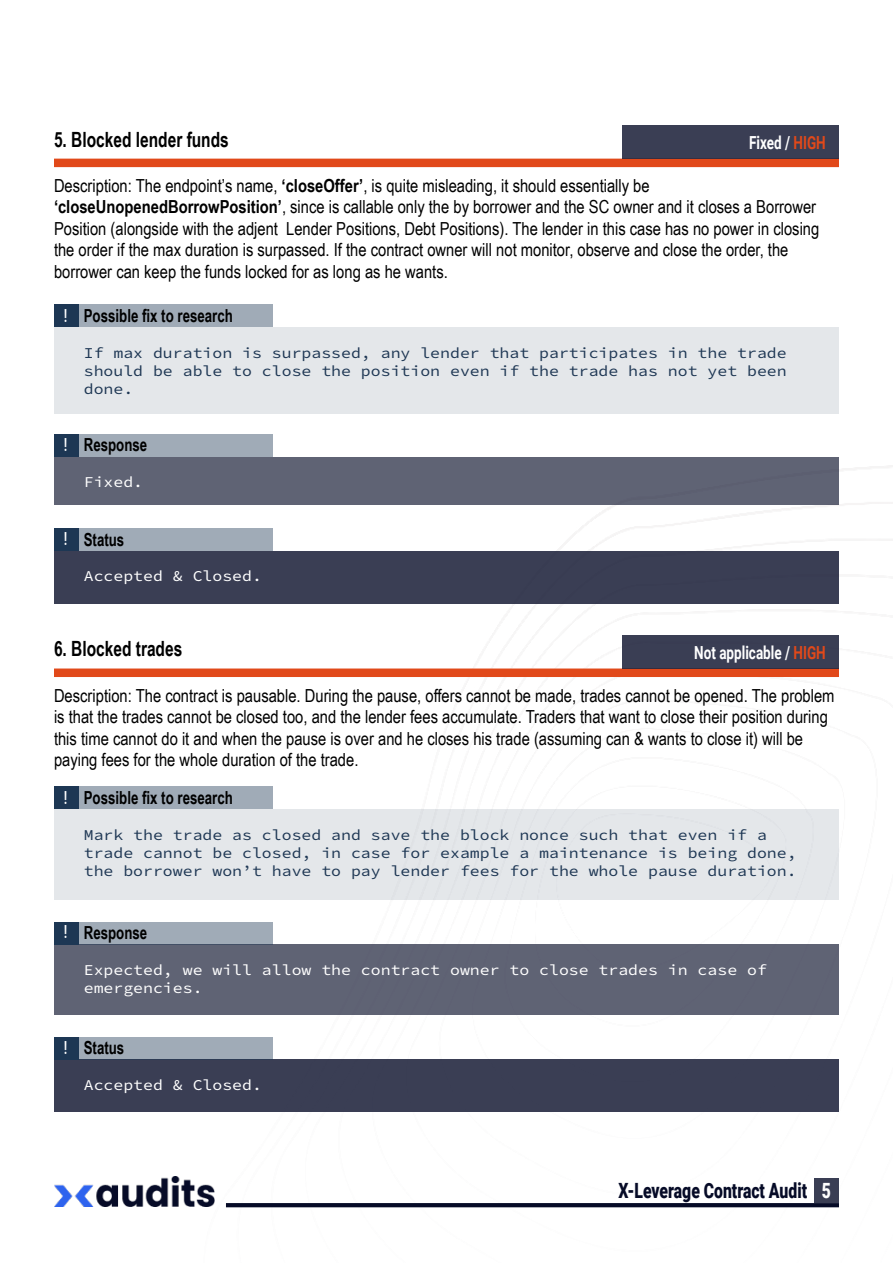
<style>
.page{position:relative;width:893px;height:1263px;background:#fff}
.page>*{position:absolute;margin:0;border:0;box-sizing:border-box;transform-origin:0 0}
.t1{font:700 21px "Arial Narrow";color:#000;scale:.9 1}
.t2{font:900 21px "Roboto";color:#060b27;scale:.75 1}
.t3{font:900 21px "Roboto";color:#fff;scale:.75 1}
.t4{font:18px/21.6px "Arial Narrow";color:#000}
.t5{font:700 18px "Arial Narrow";color:#000;scale:.9 1}
.t6{font:700 18px "Roboto";color:#fff;scale:.75 1}
.t7{font:500 18px "Roboto";color:#fff;scale:.75 1}
.t8{font:15px/18px "Source Code Variable";color:#1e3754;text-align:justify;scale:1.1 1}
.t9{font:15px/18px "Source Code Variable";color:#fff;scale:1.1 1}
.s1{color:#e1491a}
.s2{font-weight:700}
</style>
<div class="page">
<img style="left:203px;top:465px;width:690px;height:743px">
<div style="left:814px;top:1178px;width:25px;height:25px;background:#3a3e54"></div>
<img style="left:54px;top:1176px;width:160px;height:30px">
<svg style="left:226px;top:1203px;width:613px;height:4px;background:#0a0f2a"></svg>
<div style="left:54px;top:327px;width:785px;height:86px;background:#e4e7ea"></div>
<div style="left:54px;top:305px;width:24px;height:22px;background:#1d3754"></div>
<div style="left:78px;top:305px;width:194px;height:22px;background:#a0abb7"></div>
<div style="left:54px;top:159px;width:785px;height:8px;background:#e1491a"></div>
<div style="left:622px;top:125px;width:217px;height:34px;background:#3a3e54"></div>
<div style="left:54px;top:457px;width:785px;height:47px;background:#5f6374"></div>
<div style="left:54px;top:434px;width:24px;height:23px;background:#1d3754"></div>
<div style="left:78px;top:434px;width:194px;height:23px;background:#a0abb7"></div>
<div style="left:54px;top:944px;width:785px;height:71px;background:#5f6374"></div>
<div style="left:54px;top:922px;width:24px;height:22px;background:#1d3754"></div>
<div style="left:78px;top:922px;width:194px;height:22px;background:#a0abb7"></div>
<div style="left:54px;top:551px;width:785px;height:52px;background:#3a3e54"></div>
<div style="left:54px;top:528px;width:24px;height:23px;background:#1d3754"></div>
<div style="left:78px;top:528px;width:194px;height:23px;background:#a0abb7"></div>
<div style="left:54px;top:1060px;width:785px;height:52px;background:#3a3e54"></div>
<div style="left:54px;top:1037px;width:24px;height:23px;background:#1d3754"></div>
<div style="left:78px;top:1037px;width:194px;height:23px;background:#a0abb7"></div>
<div style="left:54px;top:809px;width:785px;height:90px;background:#e4e7ea"></div>
<div style="left:54px;top:787px;width:24px;height:22px;background:#1d3754"></div>
<div style="left:78px;top:787px;width:194px;height:22px;background:#a0abb7"></div>
<div style="left:54px;top:668px;width:785px;height:9px;background:#e1491a"></div>
<div style="left:622px;top:635px;width:217px;height:33px;background:#3a3e54"></div>
<p class="t1" style="left:54px;top:123px;width:196px">5. Blocked lender funds</p>
<p class="t6" style="left:749px;top:130px;width:104px">Fixed / <span class="s1">HIGH</span></p>
<p class="t4" style="left:54px;top:174px;width:767px">Description: The endpoint’s name, <span class="s2">‘closeOffer’</span>, is quite misleading, it should essentially be <span class="s2">‘closeUnopenedBorrowPosition’</span>, since is callable only the by borrower and the SC owner and it closes a Borrower Position (alongside with the adjent Lender Positions, Debt Positions). The lender in this case has no power in closing the order if the max duration is surpassed. If the contract owner will not monitor, observe and close the order, the borrower can keep the funds locked for as long as he wants.</p>
<p class="t7" style="left:64px;top:303px;width:6px">!</p>
<p class="t5" style="left:84px;top:302px;width:167px">Possible fix to research</p>
<p class="t8" style="left:84px;top:344px;width:640px">If max duration is surpassed, any lender that participates in the trade should be able to close the position even if the trade has not yet been done.</p>
<p class="t7" style="left:64px;top:432px;width:6px">!</p>
<p class="t5" style="left:84px;top:431px;width:72px">Response</p>
<p class="t9" style="left:84px;top:474px;width:56px">Fixed.</p>
<p class="t7" style="left:64px;top:526px;width:6px">!</p>
<p class="t5" style="left:84px;top:526px;width:47px">Status</p>
<p class="t9" style="left:84px;top:568px;width:164px">Accepted &amp; Closed.</p>
<p class="t1" style="left:54px;top:633px;width:144px">6. Blocked trades</p>
<p class="t6" style="left:694px;top:640px;width:177px">Not applicable / <span class="s1">HIGH</span></p>
<p class="t4" style="left:54px;top:684px;width:782px">Description: The contract is pausable. During the pause, offers cannot be made, trades cannot be opened. The problem is that the trades cannot be closed too, and the lender fees accumulate. Traders that want to close their position during this time cannot do it and when the pause is over and he closes his trade (assuming can &amp; wants to close it) will be paying fees for the whole duration of the trade.</p>
<p class="t7" style="left:64px;top:785px;width:6px">!</p>
<p class="t5" style="left:84px;top:784px;width:167px">Possible fix to research</p>
<p class="t8" style="left:84px;top:826px;width:649px;text-align:left">Mark the trade as closed and save the block nonce such that even if a trade cannot be closed, in case for example a maintenance is being done, the borrower won’t have to pay lender fees for the whole pause duration.</p>
<p class="t7" style="left:64px;top:919px;width:6px">!</p>
<p class="t5" style="left:84px;top:919px;width:72px">Response</p>
<p class="t9" style="left:84px;top:961px;width:622px">Expected, we will allow the contract owner to close trades in case of emergencies.</p>
<p class="t7" style="left:64px;top:1035px;width:6px">!</p>
<p class="t5" style="left:84px;top:1034px;width:47px">Status</p>
<p class="t9" style="left:84px;top:1076px;width:164px">Accepted &amp; Closed.</p>
<p class="t2" style="left:619px;top:1176px;width:253px">X-Leverage Contract Audit</p>
<p class="t3" style="left:822px;top:1176px;width:14px">5</p>
</div>
